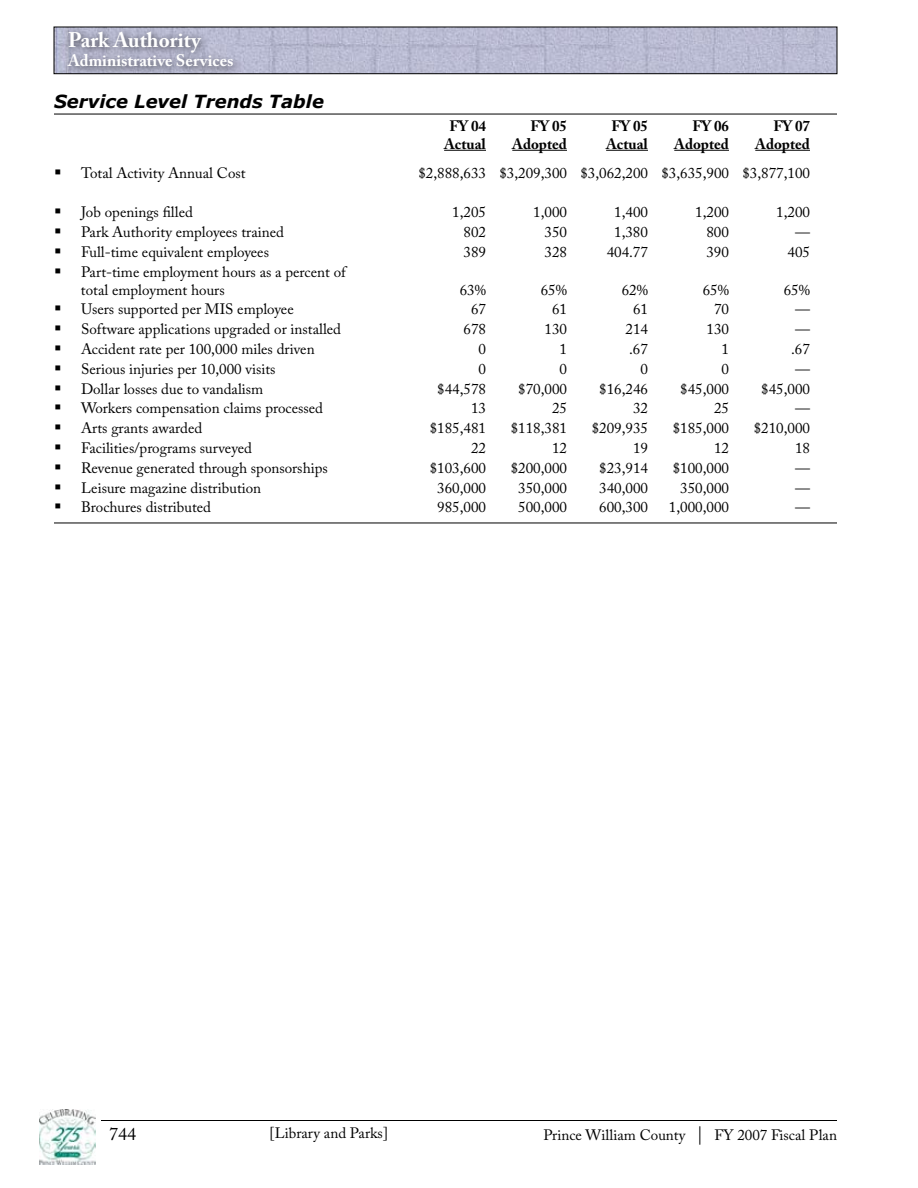
<style>
.page{position:relative;width:918px;height:1188px;background:#fff}
.page>*{position:absolute;margin:0;border:0;box-sizing:border-box;transform-origin:0 0}
.t1{font:700 21px "Adobe Caslon Pro";color:#fff}
.t2{font:italic 700 18px "Verdana";color:#000}
.t3{font:18px "Adobe Caslon Pro";color:#000}
.t4{font:700 16.5px "Adobe Caslon Pro";color:#fff}
.t5{font:15px/18px "Adobe Caslon Pro";color:#000}
.t6{font:700 15px "Adobe Caslon Pro";color:#000}
.s1{font-size:18px}
</style>
<div class="page">
<hr style="left:101px;top:1120px;width:736px;height:1px;background:#000">
<img style="left:40px;top:1109px;width:55px;height:55px">
<img style="left:56px;top:29px;width:779px;height:43px">
<div style="left:54px;top:27px;width:783px;height:47px;border:1px solid #000"></div>
<hr style="left:54px;top:114px;width:783px;height:1px;background:#000">
<hr style="left:444px;top:150px;width:42px;height:1px;background:#000">
<hr style="left:512px;top:150px;width:55px;height:1px;background:#000">
<hr style="left:606px;top:150px;width:42px;height:1px;background:#000">
<hr style="left:674px;top:150px;width:55px;height:1px;background:#000">
<hr style="left:755px;top:150px;width:55px;height:1px;background:#000">
<hr style="left:54px;top:523px;width:783px;height:1px;background:#000">
<div style="left:62px;top:24px;width:181px;height:53px;background:#000;opacity:.75"></div>
<h1 class="t1" style="left:68px;top:27px;width:134px">Park Authority</h1>
<p class="t4" style="left:68px;top:51px;width:167px">Administrative Services</p>
<p class="t2" style="left:54px;top:90px;width:271px">Service Level Trends Table</p>
<p class="t6" style="left:449px;top:117px;width:38px">FY 04</p>
<p class="t6" style="left:530px;top:117px;width:38px">FY 05</p>
<p class="t6" style="left:611px;top:117px;width:38px">FY 05</p>
<p class="t6" style="left:692px;top:117px;width:38px">FY 06</p>
<p class="t6" style="left:773px;top:117px;width:38px">FY 07</p>
<p class="t6" style="left:444px;top:135px;width:43px">Actual</p>
<p class="t6" style="left:512px;top:135px;width:56px">Adopted</p>
<p class="t6" style="left:606px;top:135px;width:43px">Actual</p>
<p class="t6" style="left:674px;top:135px;width:56px">Adopted</p>
<p class="t6" style="left:755px;top:135px;width:56px">Adopted</p>
<p class="t5" style="left:54px;top:163px;width:193px">▪ Total Activity Annual Cost</p>
<p class="t5" style="left:418px;top:163px;width:393px">$2,888,633 $3,209,300 $3,062,200 $3,635,900 $3,877,100</p>
<p class="t5" style="left:54px;top:203px;width:140px">▪ Job openings filled</p>
<p class="t5" style="left:452px;top:203px;width:35px">1,205</p>
<p class="t5" style="left:533px;top:203px;width:35px">1,000</p>
<p class="t5" style="left:614px;top:203px;width:35px">1,400</p>
<p class="t5" style="left:695px;top:203px;width:35px">1,200</p>
<p class="t5" style="left:776px;top:203px;width:35px">1,200</p>
<p class="t5" style="left:54px;top:223px;width:231px">▪ Park Authority employees trained</p>
<p class="t5" style="left:464px;top:223px;width:24px">802</p>
<p class="t5" style="left:544px;top:223px;width:24px">350</p>
<p class="t5" style="left:614px;top:223px;width:35px">1,380</p>
<p class="t5" style="left:706px;top:223px;width:24px">800</p>
<p class="t5" style="left:795px;top:223px;width:16px">—</p>
<p class="t5" style="left:54px;top:243px;width:217px">▪ Full-time equivalent employees</p>
<p class="t5" style="left:464px;top:243px;width:24px">389</p>
<p class="t5" style="left:544px;top:243px;width:24px">328</p>
<p class="t5" style="left:607px;top:243px;width:43px">404.77</p>
<p class="t5" style="left:706px;top:243px;width:24px">390</p>
<p class="t5" style="left:788px;top:243px;width:24px">405</p>
<p class="t5" style="left:81px;top:262px;width:266px;text-indent:-27px">▪ Part-time employment hours as a percent of total employment hours</p>
<p class="t5" style="left:460px;top:280px;width:28px">63%</p>
<p class="t5" style="left:541px;top:280px;width:28px">65%</p>
<p class="t5" style="left:622px;top:280px;width:28px">62%</p>
<p class="t5" style="left:703px;top:280px;width:28px">65%</p>
<p class="t5" style="left:784px;top:280px;width:28px">65%</p>
<p class="t5" style="left:54px;top:300px;width:241px">▪ Users supported per MIS employee</p>
<p class="t5" style="left:471px;top:300px;width:16px">67</p>
<p class="t5" style="left:552px;top:300px;width:16px">61</p>
<p class="t5" style="left:633px;top:300px;width:16px">61</p>
<p class="t5" style="left:714px;top:300px;width:16px">70</p>
<p class="t5" style="left:795px;top:300px;width:16px">—</p>
<p class="t5" style="left:54px;top:320px;width:289px">▪ Software applications upgraded or installed</p>
<p class="t5" style="left:464px;top:320px;width:24px">678</p>
<p class="t5" style="left:544px;top:320px;width:24px">130</p>
<p class="t5" style="left:626px;top:320px;width:24px">214</p>
<p class="t5" style="left:706px;top:320px;width:24px">130</p>
<p class="t5" style="left:795px;top:320px;width:16px">—</p>
<p class="t5" style="left:54px;top:340px;width:262px">▪ Accident rate per 100,000 miles driven</p>
<p class="t5" style="left:478px;top:340px;width:9px">0</p>
<p class="t5" style="left:560px;top:340px;width:9px">1</p>
<p class="t5" style="left:629px;top:340px;width:20px">.67</p>
<p class="t5" style="left:721px;top:340px;width:9px">1</p>
<p class="t5" style="left:791px;top:340px;width:20px">.67</p>
<p class="t5" style="left:54px;top:360px;width:223px">▪ Serious injuries per 10,000 visits</p>
<p class="t5" style="left:478px;top:360px;width:9px">0</p>
<p class="t5" style="left:560px;top:360px;width:9px">0</p>
<p class="t5" style="left:640px;top:360px;width:9px">0</p>
<p class="t5" style="left:722px;top:360px;width:9px">0</p>
<p class="t5" style="left:795px;top:360px;width:16px">—</p>
<p class="t5" style="left:54px;top:379px;width:211px">▪ Dollar losses due to vandalism</p>
<p class="t5" style="left:437px;top:379px;width:50px">$44,578</p>
<p class="t5" style="left:518px;top:379px;width:50px">$70,000</p>
<p class="t5" style="left:599px;top:379px;width:50px">$16,246</p>
<p class="t5" style="left:680px;top:379px;width:50px">$45,000</p>
<p class="t5" style="left:761px;top:379px;width:50px">$45,000</p>
<p class="t5" style="left:54px;top:399px;width:271px">▪ Workers compensation claims processed</p>
<p class="t5" style="left:471px;top:399px;width:16px">13</p>
<p class="t5" style="left:552px;top:399px;width:16px">25</p>
<p class="t5" style="left:633px;top:399px;width:16px">32</p>
<p class="t5" style="left:714px;top:399px;width:16px">25</p>
<p class="t5" style="left:795px;top:399px;width:16px">—</p>
<p class="t5" style="left:54px;top:419px;width:150px">▪ Arts grants awarded</p>
<p class="t5" style="left:430px;top:419px;width:58px">$185,481</p>
<p class="t5" style="left:511px;top:419px;width:58px">$118,381</p>
<p class="t5" style="left:592px;top:419px;width:58px">$209,935</p>
<p class="t5" style="left:673px;top:419px;width:58px">$185,000</p>
<p class="t5" style="left:754px;top:419px;width:58px">$210,000</p>
<p class="t5" style="left:54px;top:439px;width:199px">▪ Facilities/programs surveyed</p>
<p class="t5" style="left:471px;top:439px;width:16px">22</p>
<p class="t5" style="left:552px;top:439px;width:16px">12</p>
<p class="t5" style="left:633px;top:439px;width:16px">19</p>
<p class="t5" style="left:714px;top:439px;width:16px">12</p>
<p class="t5" style="left:795px;top:439px;width:16px">18</p>
<p class="t5" style="left:54px;top:459px;width:275px">▪ Revenue generated through sponsorships</p>
<p class="t5" style="left:430px;top:459px;width:58px">$103,600</p>
<p class="t5" style="left:511px;top:459px;width:58px">$200,000</p>
<p class="t5" style="left:599px;top:459px;width:50px">$23,914</p>
<p class="t5" style="left:673px;top:459px;width:58px">$100,000</p>
<p class="t5" style="left:795px;top:459px;width:16px">—</p>
<p class="t5" style="left:54px;top:478px;width:209px">▪ Leisure magazine distribution</p>
<p class="t5" style="left:437px;top:478px;width:50px">360,000</p>
<p class="t5" style="left:518px;top:478px;width:50px">350,000</p>
<p class="t5" style="left:599px;top:478px;width:50px">340,000</p>
<p class="t5" style="left:680px;top:478px;width:50px">350,000</p>
<p class="t5" style="left:795px;top:478px;width:16px">—</p>
<p class="t5" style="left:54px;top:498px;width:159px">▪ Brochures distributed</p>
<p class="t5" style="left:437px;top:498px;width:50px">985,000</p>
<p class="t5" style="left:518px;top:498px;width:50px">500,000</p>
<p class="t5" style="left:599px;top:498px;width:50px">600,300</p>
<p class="t5" style="left:669px;top:498px;width:62px">1,000,000</p>
<p class="t5" style="left:795px;top:498px;width:16px">—</p>
<p class="t3" style="left:109px;top:1124px;width:28px">744</p>
<p class="t5" style="left:270px;top:1124px;width:120px">[Library and Parks]</p>
<p class="t5" style="left:543px;top:1126px;width:295px">Prince William County <span class="s1">|</span> FY 2007 Fiscal Plan</p>
</div>
